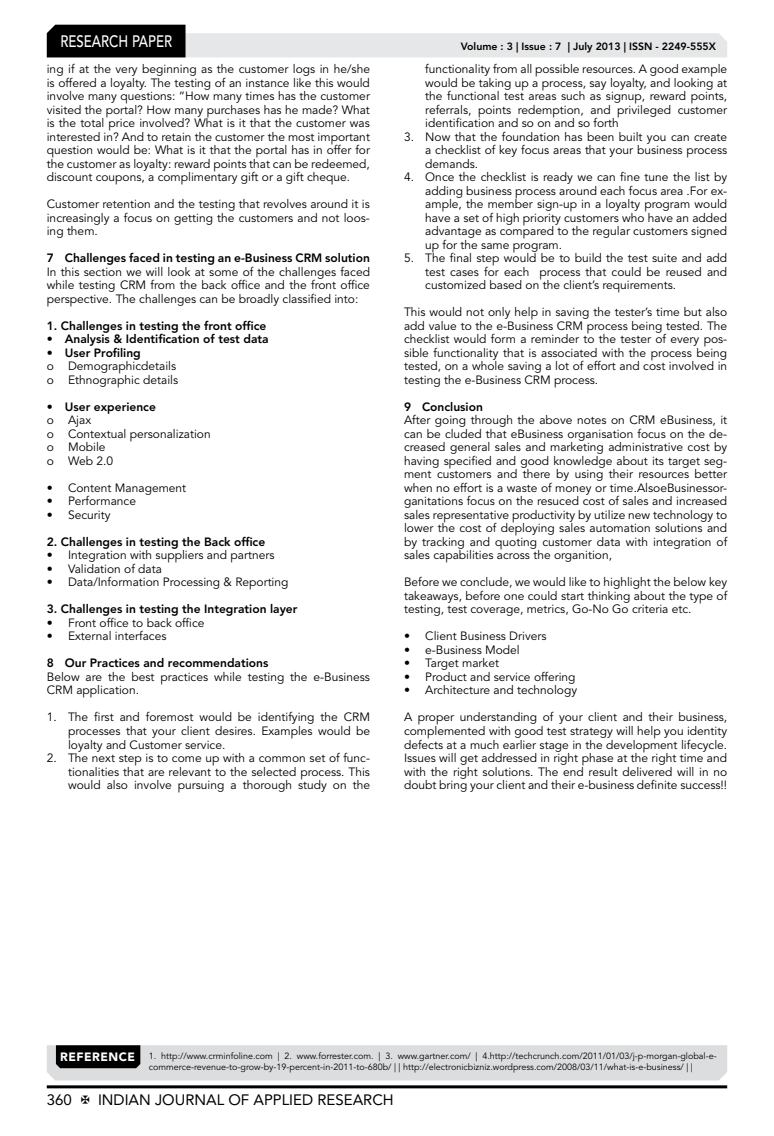
<style>
.page{position:relative;width:774px;height:1136px;background:#fff}
.page>*{position:absolute;margin:0;border:0;box-sizing:border-box;transform-origin:0 0}
.t1{font:500 16.5px "Avenir LT Std";color:#fff;scale:.8 1}
.t2{font:15px "Avenir LT Std";color:#000}
.t3{font:12px/13.5px "Avenir LT Std";color:#000;text-align:justify}
.t4{font:800 12px "Avenir LT Std";color:#000}
.t5{font:800 10.5px "Avenir LT Std";color:#000}
.t6{font:9px/10.5px "Avenir LT Std";color:#000}
.s1{font-weight:900;font-size:12px;color:#fff}
</style>
<div class="page">
<hr style="left:47px;top:1085px;width:680px;height:3px;background:#000">
<svg style="left:47px;top:25px;width:680px;height:32px"></svg>
<svg style="left:47px;top:1045px;width:680px;height:35px;background:#cacbcc"></svg>
<h1 class="t1" style="left:60px;top:32px;width:139px">RESEARCH PAPER</h1>
<p class="t3" style="left:47px;top:62px;width:325px">ing if at the very beginning as the customer logs in he/she is offered a loyalty. The testing of an instance like this would involve many questions: “How many times has the customer visited the portal? How many purchases has he made? What is the total price involved? What is it that the customer was interested in? And to retain the customer the most important question would be: What is it that the portal has in offer for the customer as loyalty: reward points that can be redeemed, discount coupons, a complimentary gift or a gift cheque.</p>
<p class="t3" style="left:47px;top:197px;width:325px">Customer retention and the testing that revolves around it is increasingly a focus on getting the customers and not loos&shy;ing them.</p>
<p class="t4" style="left:47px;top:251px;width:325px">7 Challenges faced in testing an e-Business CRM solution</p>
<p class="t3" style="left:47px;top:265px;width:325px">In this section we will look at some of the challenges faced while testing CRM from the back office and the front office perspective. The challenges can be broadly classified into:</p>
<p class="t4" style="left:47px;top:318px;width:221px">1. Challenges in testing the front office</p>
<p class="t4" style="left:47px;top:332px;width:223px">• Analysis &amp; Identification of test data</p>
<p class="t4" style="left:47px;top:345px;width:96px">• User Profiling</p>
<p class="t3" style="left:47px;top:359px;width:133px">o Demographicdetails o Ethnographic details</p>
<p class="t4" style="left:47px;top:399px;width:111px">• User experience</p>
<p class="t3" style="left:47px;top:413px;width:165px;text-align:left">o Ajax<br>o Contextual personalization o Mobile<br>o Web 2.0</p>
<p class="t3" style="left:47px;top:481px;width:141px">• Content Management</p>
<p class="t3" style="left:47px;top:494px;width:91px">• Performance</p>
<p class="t3" style="left:47px;top:508px;width:65px">• Security</p>
<p class="t4" style="left:47px;top:534px;width:220px">2. Challenges in testing the Back office</p>
<p class="t3" style="left:47px;top:548px;width:229px">• Integration with suppliers and partners</p>
<p class="t3" style="left:47px;top:562px;width:117px">• Validation of data</p>
<p class="t3" style="left:47px;top:575px;width:243px">• Data/Information Processing &amp; Reporting</p>
<p class="t4" style="left:47px;top:602px;width:252px">3. Challenges in testing the Integration layer</p>
<p class="t3" style="left:47px;top:616px;width:159px">• Front office to back office</p>
<p class="t3" style="left:47px;top:629px;width:121px">• External interfaces</p>
<p class="t4" style="left:47px;top:656px;width:223px">8 Our Practices and recommendations</p>
<p class="t3" style="left:47px;top:670px;width:325px">Below are the best practices while testing the e-Business<br>CRM application.</p>
<p class="t3" style="left:68px;top:710px;width:303px;text-indent:-21px">1. The first and foremost would be identifying the CRM processes that your client desires. Examples would be loyalty and Customer service.</p>
<p class="t3" style="left:68px;top:751px;width:303px;text-indent:-21px">2. The next step is to come up with a common set of func&shy;tionalities that are relevant to the selected process. This would also involve pursuing a thorough study on the</p>
<p class="t5" style="left:461px;top:41px;width:257px">Volume : 3 | Issue : 7 | July 2013 | ISSN - 2249-555X</p>
<p class="t3" style="left:425px;top:62px;width:303px">functionality from all possible resources. A good example would be taking up a process, say loyalty, and looking at the functional test areas such as signup, reward points, referrals, points redemption, and privileged customer identification and so on and so forth</p>
<p class="t3" style="left:425px;top:130px;width:303px;text-indent:-21px">3. Now that the foundation has been built you can create a checklist of key focus areas that your business process demands.</p>
<p class="t3" style="left:425px;top:170px;width:303px;text-indent:-21px">4. Once the checklist is ready we can fine tune the list by adding business process around each focus area .For ex&shy;ample, the member sign-up in a loyalty program would have a set of high priority customers who have an added advantage as compared to the regular customers signed up for the same program.</p>
<p class="t3" style="left:425px;top:251px;width:303px;text-indent:-21px">5. The final step would be to build the test suite and add test cases for each process that could be reused and customized based on the client’s requirements.</p>
<p class="t3" style="left:404px;top:305px;width:325px">This would not only help in saving the tester’s time but also add value to the e-Business CRM process being tested. The checklist would form a reminder to the tester of every pos&shy;sible functionality that is associated with the process being tested, on a whole saving a lot of effort and cost involved in testing the e-Business CRM process.</p>
<p class="t4" style="left:404px;top:399px;width:80px">9 Conclusion</p>
<p class="t3" style="left:404px;top:413px;width:325px">After going through the above notes on CRM eBusiness, it can be cluded that eBusiness organisation focus on the de&shy;creased general sales and marketing administrative cost by having specified and good knowledge about its target seg&shy;ment customers and there by using their resources better when no effort is a waste of money or time.AlsoeBusinessor&shy;ganitations focus on the resuced cost of sales and increased sales representative productivity by utilize new technology to lower the cost of deploying sales automation solutions and by tracking and quoting customer data with integration of sales capabilities across the organition,</p>
<p class="t3" style="left:404px;top:575px;width:325px">Before we conclude, we would like to highlight the below key takeaways, before one could start thinking about the type of testing, test coverage, metrics, Go-No Go criteria etc.</p>
<p class="t3" style="left:404px;top:629px;width:144px">• Client Business Drivers</p>
<p class="t3" style="left:404px;top:643px;width:117px">• e-Business Model</p>
<p class="t3" style="left:404px;top:656px;width:97px">• Target market</p>
<p class="t3" style="left:404px;top:670px;width:173px">• Product and service offering</p>
<p class="t3" style="left:404px;top:683px;width:175px">• Architecture and technology</p>
<p class="t3" style="left:404px;top:710px;width:325px">A proper understanding of your client and their business, complemented with good test strategy will help you identity defects at a much earlier stage in the development lifecycle.<br>Issues will get addressed in right phase at the right time and with the right solutions. The end result delivered will in no doubt bring your client and their e-business definite success!!</p>
<p class="t6" style="left:149px;top:1051px;width:569px;text-indent:-89px"><span class="s1">REFERENCE</span> 1. http://www.crminfoline.com | 2. www.forrester.com. | 3. www.gartner.com/ | 4.http://techcrunch.com/2011/01/03/j-p-morgan-global-e&shy;commerce-revenue-to-grow-by-19-percent-in-2011-to-680b/ | | http://electronicbizniz.wordpress.com/2008/03/11/what-is-e-business/ | |</p>
<p class="t2" style="left:47px;top:1090px;width:27px">360</p>
<p class="t2" style="left:98px;top:1090px;width:297px">INDIAN JOURNAL OF APPLIED RESEARCH</p>
</div>
